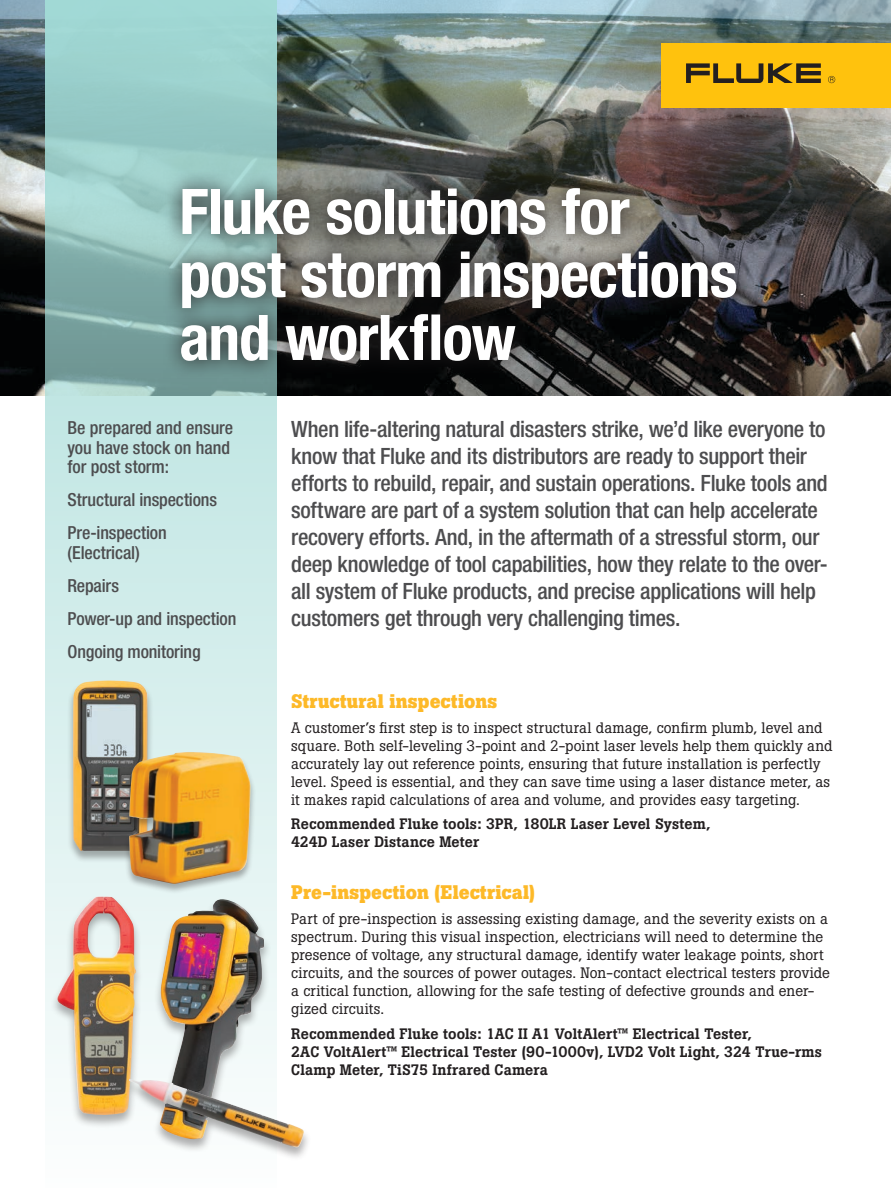
<style>
.page{position:relative;width:891px;height:1188px;background:#fff}
.page>*{position:absolute;margin:0;border:0;box-sizing:border-box;transform-origin:0 0}
.t1{font:700 condensed 63px/63px "Helvetica Neue LT Pro";letter-spacing:-.015em;color:#fff}
.t2{font:500 condensed 22.5px/27px "Helvetica Neue LT Pro";letter-spacing:-.015em;color:#4d4d4f}
.t3{font:700 19.5px "Boton Pro";letter-spacing:.01em;color:#fdb928}
.t4{font:500 condensed 18px/33px "Helvetica Neue LT Pro";letter-spacing:-.005em;color:#4d4d4f}
.t5{font:15px/18px "Boton Pro";letter-spacing:.01em;color:#231f20}
.t6{font:500 15px/18px "Boton Pro";letter-spacing:.005em;color:#231f20}
</style>
<div class="page">
<img style="left:0;top:272px;width:891px;height:123px">
<img style="left:0;top:0;width:891px;height:272px">
<div style="left:662px;top:43px;width:229px;height:65px;background:#ffc20d"></div>
<svg style="left:686px;top:63px;width:135px;height:20px"></svg>
<svg style="left:828px;top:76px;width:7px;height:7px"></svg>
<svg style="left:46px;top:0;width:231px;height:1078px;background:#b5dad7"></svg>
<div style="left:67px;top:680px;width:86px;height:183px;background:#231f20;opacity:.35"></div>
<img style="left:73px;top:680px;width:75px;height:171px">
<div style="left:124px;top:752px;width:132px;height:142px;background:#231f20;opacity:.35"></div>
<img style="left:129px;top:752px;width:122px;height:132px">
<svg style="left:163px;top:170px;width:591px;height:209px;background:#464a49"></svg>
<div style="left:50px;top:896px;width:261px;height:266px;background:#231f20;opacity:.35"></div>
<img style="left:159px;top:899px;width:105px;height:180px">
<img style="left:56px;top:896px;width:80px;height:219px">
<img style="left:129px;top:1079px;width:175px;height:68px">
<h1 class="t1" style="left:179px;top:180px;width:560px">Fluke solutions for post storm inspections and workflow</h1>
<p class="t4" style="left:68px;top:418px;width:167px;line-height:19.5px">Be prepared and ensure you have stock on hand for post storm:</p>
<p class="t4" style="left:68px;top:483px;width:151px">Structural inspections<br>Pre-inspection</p>
<p class="t4" style="left:68px;top:535px;width:170px">(Electrical)<br>Repairs<br>Power-up and inspection<br>Ongoing monitoring</p>
<p class="t2" style="left:291px;top:416px;width:538px">When life-altering natural disasters strike, we’d like everyone to know that Fluke and its distributors are ready to support their efforts to rebuild, repair, and sustain operations. Fluke tools and software are part of a system solution that can help accelerate recovery efforts. And, in the aftermath of a stressful storm, our deep knowledge of tool capabilities, how they relate to the over&shy;all system of Fluke products, and precise applications will help customers get through very challenging times.</p>
<h3 class="t3" style="left:291px;top:689px;width:208px">Structural inspections</h3>
<p class="t5" style="left:291px;top:719px;width:543px">A customer’s first step is to inspect structural damage, confirm plumb, level and square. Both self-leveling 3-point and 2-point laser levels help them quickly and accurately lay out reference points, ensuring that future installation is perfectly level. Speed is essential, and they can save time using a laser distance meter, as it makes rapid calculations of area and volume, and provides easy targeting.</p>
<p class="t6" style="left:291px;top:815px;width:421px">Recommended Fluke tools: 3PR, 180LR Laser Level System,<br>424D Laser Distance Meter</p>
<h3 class="t3" style="left:291px;top:880px;width:245px">Pre-inspection (Electrical)</h3>
<p class="t5" style="left:291px;top:910px;width:540px">Part of pre-inspection is assessing existing damage, and the severity exists on a spectrum. During this visual inspection, electricians will need to determine the presence of voltage, any structural damage, identify water leakage points, short circuits, and the sources of power outages. Non-contact electrical testers provide a critical function, allowing for the safe testing of defective grounds and ener&shy;gized circuits.</p>
<p class="t6" style="left:291px;top:1025px;width:532px">Recommended Fluke tools: 1AC II A1 VoltAlert™ Electrical Tester,<br>2AC VoltAlert™ Electrical Tester (90-1000v), LVD2 Volt Light, 324 True-rms<br>Clamp Meter, TiS75 Infrared Camera</p>
</div>
